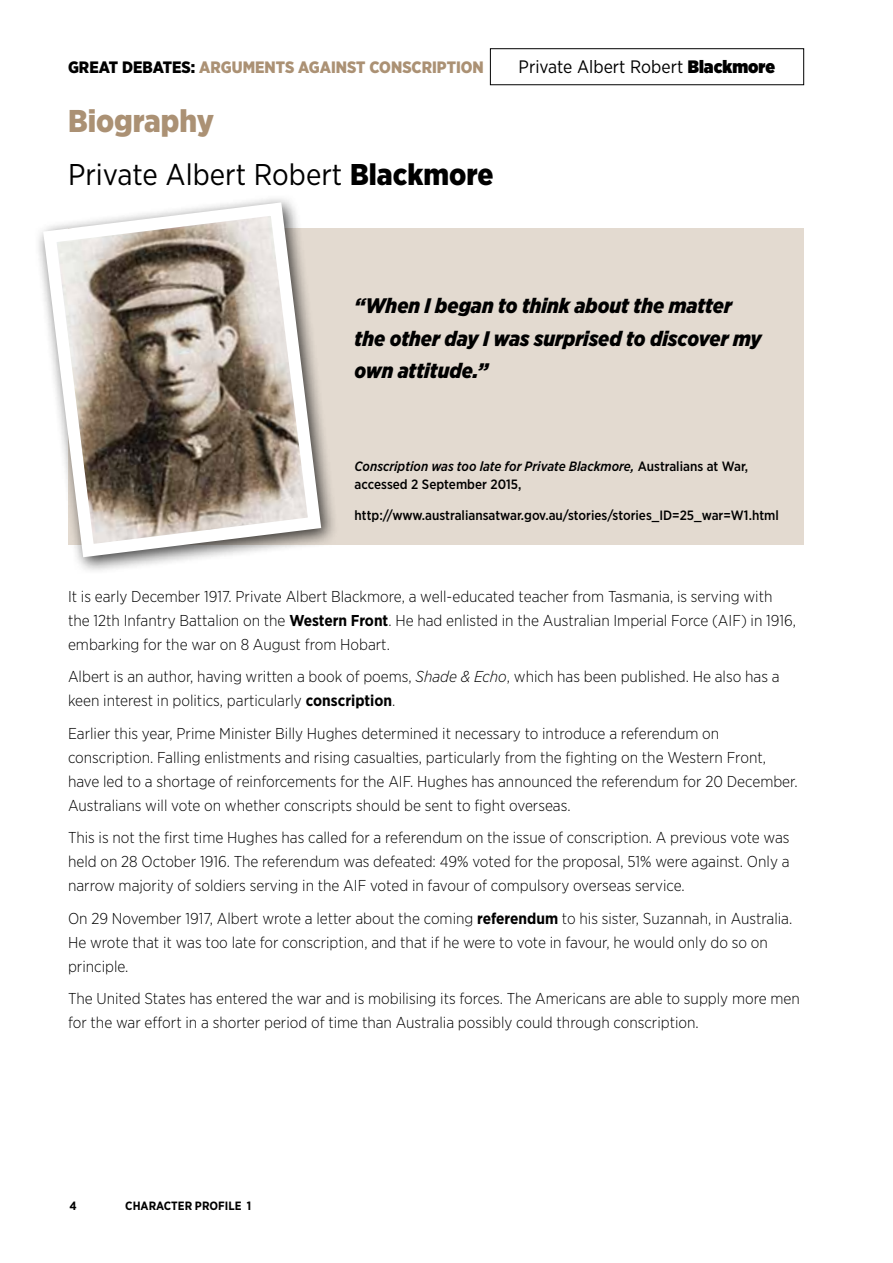
<style>
.page{position:relative;width:893px;height:1263px;background:#fff}
.page>*{position:absolute;margin:0;border:0;box-sizing:border-box;transform-origin:0 0}
.t1{font:900 31.5px "Gotham Narrow";color:#ab9174}
.t2{font:30px "Gotham Narrow";color:#000}
.t3{font:italic 900 21px/33px "Gotham Narrow";color:#000}
.t4{font:18px "Gotham Narrow";color:#000}
.t5{font:900 16.5px "Gotham Narrow";color:#ab9174}
.t6{font:300 15.75px/24px "Gotham Narrow";color:#000}
.t7{font:italic 500 13.5px/18px "Gotham Narrow";color:#000}
.t8{font:500 13.5px "Gotham Narrow";color:#000}
.t9{font:700 12px "Gotham Narrow";color:#000}
.s1{color:#000}
.s2{font-weight:900}
.s3{font-style:normal}
.s4{font-weight:700}
.s5{font-style:italic}
</style>
<div class="page">
<div style="left:490px;top:48px;width:314px;height:37px;border:1px solid #000"></div>
<div style="left:68px;top:228px;width:735px;height:316px;background:#e3dad0"></div>
<div style="left:34px;top:193px;width:305px;height:382px;background:#000;opacity:.75"></div>
<svg style="left:36px;top:196px;width:292px;height:368px"></svg>
<p class="t5" style="left:68px;top:57px;width:417px"><span class="s1">GREAT DEBATES:</span> ARGUMENTS AGAINST CONSCRIPTION</p>
<p class="t4" style="left:519px;top:55px;width:258px">Private Albert Robert <span class="s2">Blackmore</span></p>
<h1 class="t1" style="left:68px;top:101px;width:147px">Biography</h1>
<h2 class="t2" style="left:68px;top:156px;width:427px">Private Albert Robert <span class="s2">Blackmore</span></h2>
<h3 class="t3" style="left:355px;top:288px;width:409px">“When I began to think about the matter the other day I was surprised to discover my own attitude.”</h3>
<p class="t7" style="left:355px;top:457px;width:395px">Conscription was too late for Private Blackmore, <span class="s3">Australians at War, accessed 2 September 2015,</span></p>
<p class="t8" style="left:355px;top:507px;width:426px">http://www.australiansatwar.gov.au/stories/stories_ID=25_war=W1.html</p>
<p class="t6" style="left:68px;top:584px;width:730px">It is early December 1917. Private Albert Blackmore, a well-educated teacher from Tasmania, is serving with the 12th Infantry Battalion on the <span class="s4">Western Front</span>. He had enlisted in the Australian Imperial Force (AIF) in 1916, embarking for the war on 8 August from Hobart.</p>
<p class="t6" style="left:68px;top:664px;width:713px">Albert is an author, having written a book of poems, <span class="s5">Shade &amp; Echo</span>, which has been published. He also has a keen interest in politics, particularly <span class="s4">conscription</span>.</p>
<p class="t6" style="left:68px;top:721px;width:731px">Earlier this year, Prime Minister Billy Hughes determined it necessary to introduce a referendum on conscription. Falling enlistments and rising casualties, particularly from the fighting on the Western Front, have led to a shortage of reinforcements for the AIF. Hughes has announced the referendum for 20 December.<br>Australians will vote on whether conscripts should be sent to fight overseas.</p>
<p class="t6" style="left:68px;top:825px;width:723px;text-align:justify">This is not the first time Hughes has called for a referendum on the issue of conscription. A previous vote was held on 28 October 1916. The referendum was defeated: 49% voted for the proposal, 51% were against. Only a narrow majority of soldiers serving in the AIF voted in favour of compulsory overseas service.</p>
<p class="t6" style="left:68px;top:906px;width:726px">On 29 November 1917, Albert wrote a letter about the coming <span class="s4">referendum</span> to his sister, Suzannah, in Australia.<br>He wrote that it was too late for conscription, and that if he were to vote in favour, he would only do so on principle.</p>
<p class="t6" style="left:68px;top:986px;width:733px">The United States has entered the war and is mobilising its forces. The Americans are able to supply more men for the war effort in a shorter period of time than Australia possibly could through conscription.</p>
<p class="t9" style="left:69px;top:1198px;width:9px">4</p>
<p class="t9" style="left:125px;top:1198px;width:128px">CHARACTER PROFILE 1</p>
</div>
